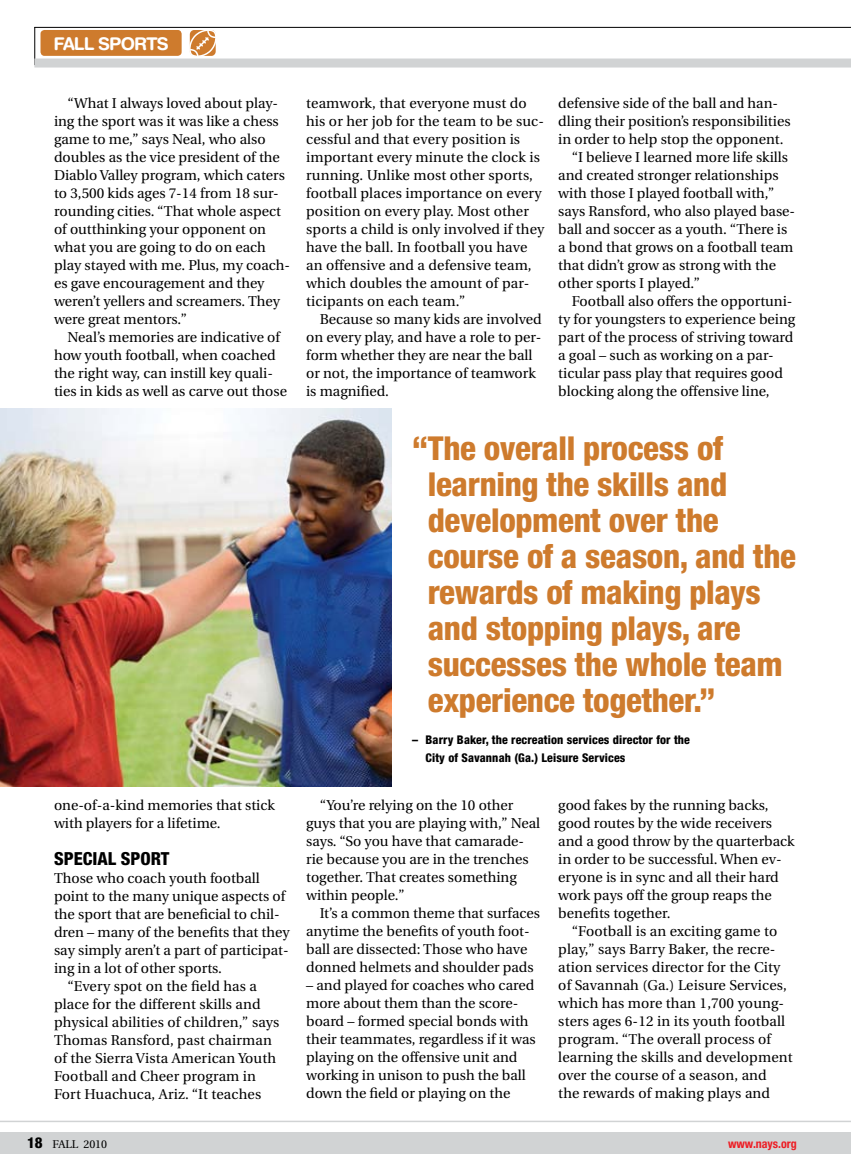
<style>
.page{position:relative;width:851px;height:1175px;background:#fff}
.page>*{position:absolute;margin:0;border:0;box-sizing:border-box;transform-origin:0 0}
.t1{font:800 condensed 33px/36px "Helvetica Neue";letter-spacing:-.01em;color:#ce7b2d}
.t2{font:800 condensed 18px "Helvetica Neue";color:#000}
.t3{font:700 17.55px "Helvetica Rounded";letter-spacing:-.05em;color:#fff}
.t4{font:14.25px/18px "Utopia";color:#000}
.t5{font:800 condensed 12px/18px "Helvetica Neue";letter-spacing:.01em;color:#000}
.t6{font:700 condensed 12px "Helvetica Neue";color:#ed1d24}
.t7{font:11.25px "Utopia";color:#000}
.s1{font-family:"Helvetica Neue";font-weight:800;font-stretch:condensed;font-size:15px}
</style>
<div class="page">
<div style="left:0;top:1132px;width:850px;height:21px;background:#d1d3d4"></div>
<hr style="left:0;top:1120px;width:850px;height:2px;background:#d1d3d4">
<hr style="left:34px;top:27px;width:816px;height:1px;background:#000">
<hr style="left:34px;top:27px;width:1px;height:38px;background:#000">
<div style="left:34px;top:58px;width:816px;height:10px;background:#d1d3d4"></div>
<svg style="left:186px;top:27px;width:33px;height:29px"></svg>
<div style="left:40px;top:30px;width:142px;height:26px;background:#ce7b2d;border-radius:4px"></div>
<img style="left:0;top:408px;width:392px;height:378px">
<p class="t3" style="left:53px;top:33px;width:117px">FALL SPORTS</p>
<p class="t4" style="left:54px;top:94px;width:238px;text-indent:14px">“What I always loved about play&shy;ing the sport was it was like a chess game to me,” says Neal, who also doubles as the vice president of the<br>Diablo Valley program, which caters to 3,500 kids ages 7-14 from 18 sur&shy;rounding cities. “That whole aspect of outthinking your opponent on what you are going to do on each play stayed with me. Plus, my coach&shy;es gave encouragement and they weren’t yellers and screamers. They were great mentors.”</p>
<p class="t4" style="left:54px;top:328px;width:234px;text-indent:13px">Neal’s memories are indicative of how youth football, when coached the right way, can instill key quali&shy;ties in kids as well as carve out those</p>
<p class="t4" style="left:54px;top:796px;width:222px">one-of-a-kind memories that stick with players for a lifetime.</p>
<p class="t2" style="left:54px;top:847px;width:117px">SPECIAL SPORT</p>
<p class="t4" style="left:54px;top:869px;width:207px">Those who coach youth football</p>
<p class="t4" style="left:54px;top:887px;width:233px">point to the many unique aspects of</p>
<p class="t4" style="left:54px;top:905px;width:227px">the sport that are beneficial to chil-</p>
<p class="t4" style="left:54px;top:923px;width:237px">dren – many of the benefits that they</p>
<p class="t4" style="left:54px;top:941px;width:236px">say simply aren’t a part of participat-</p>
<p class="t4" style="left:54px;top:959px;width:169px">ing in a lot of other sports.</p>
<p class="t4" style="left:67px;top:977px;width:191px">“Every spot on the field has a</p>
<p class="t4" style="left:54px;top:995px;width:208px">place for the different skills and</p>
<p class="t4" style="left:54px;top:1013px;width:227px">physical abilities of children,” says</p>
<p class="t4" style="left:54px;top:1031px;width:219px">Thomas Ransford, past chairman</p>
<p class="t4" style="left:54px;top:1049px;width:223px">of the Sierra Vista American Youth</p>
<p class="t4" style="left:54px;top:1067px;width:203px">Football and Cheer program in</p>
<p class="t4" style="left:54px;top:1085px;width:209px">Fort Huachuca, Ariz. “It teaches</p>
<p class="t4" style="left:306px;top:94px;width:240px">teamwork, that everyone must do his or her job for the team to be suc&shy;cessful and that every position is important every minute the clock is running. Unlike most other sports, football places importance on every position on every play. Most other sports a child is only involved if they have the ball. In football you have an offensive and a defensive team, which doubles the amount of par&shy;ticipants on each team.”</p>
<p class="t4" style="left:306px;top:310px;width:237px;text-indent:13px">Because so many kids are involved on every play, and have a role to per&shy;form whether they are near the ball or not, the importance of teamwork is magnified.</p>
<p class="t4" style="left:558px;top:94px;width:221px">defensive side of the ball and han-</p>
<p class="t4" style="left:558px;top:112px;width:234px">dling their position’s responsibilities</p>
<p class="t4" style="left:558px;top:130px;width:227px">in order to help stop the opponent.</p>
<p class="t4" style="left:571px;top:148px;width:218px">“I believe I learned more life skills</p>
<p class="t4" style="left:558px;top:166px;width:222px">and created stronger relationships</p>
<p class="t4" style="left:558px;top:184px;width:218px">with those I played football with,”</p>
<p class="t4" style="left:558px;top:202px;width:238px">says Ransford, who also played base-</p>
<p class="t4" style="left:558px;top:220px;width:230px">ball and soccer as a youth. “There is</p>
<p class="t4" style="left:558px;top:238px;width:236px">a bond that grows on a football team</p>
<p class="t4" style="left:558px;top:256px;width:219px">that didn’t grow as strong with the</p>
<p class="t4" style="left:558px;top:274px;width:143px">other sports I played.”</p>
<p class="t4" style="left:571px;top:292px;width:222px">Football also offers the opportuni-</p>
<p class="t4" style="left:558px;top:310px;width:238px">ty for youngsters to experience being</p>
<p class="t4" style="left:558px;top:328px;width:236px">part of the process of striving toward</p>
<p class="t4" style="left:558px;top:346px;width:217px">a goal – such as working on a par-</p>
<p class="t4" style="left:558px;top:364px;width:226px">ticular pass play that requires good</p>
<p class="t4" style="left:558px;top:382px;width:213px">blocking along the offensive line,</p>
<h1 class="t1" style="left:428px;top:430px;width:370px;text-indent:-16px">“The overall process of learning the skills and development over the course of a season, and the rewards of making plays and stopping plays, are successes the whole team experience together.”</h1>
<p class="t5" style="left:425px;top:730px;width:266px;text-indent:-13px">– Barry Baker, the recreation services director for the<br>City of Savannah (Ga.) Leisure Services</p>
<p class="t4" style="left:306px;top:796px;width:235px;text-indent:13px">“You’re relying on the 10 other guys that you are playing with,” Neal says. “So you have that camarade&shy;rie because you are in the trenches together. That creates something within people.”</p>
<p class="t4" style="left:306px;top:904px;width:235px;text-indent:13px">It’s a common theme that surfaces anytime the benefits of youth foot&shy;ball are dissected: Those who have donned helmets and shoulder pads</p>
<p class="t4" style="left:306px;top:976px;width:231px">– and played for coaches who cared more about them than the score&shy;board – formed special bonds with their teammates, regardless if it was playing on the offensive unit and working in unison to push the ball down the field or playing on the</p>
<p class="t4" style="left:558px;top:796px;width:238px">good fakes by the running backs, good routes by the wide receivers and a good throw by the quarterback in order to be successful. When ev&shy;eryone is in sync and all their hard work pays off the group reaps the benefits together.</p>
<p class="t4" style="left:558px;top:922px;width:236px;text-indent:13px">“Football is an exciting game to play,” says Barry Baker, the recre&shy;ation services director for the City of Savannah (Ga.) Leisure Services, which has more than 1,700 young&shy;sters ages 6-12 in its youth football program. “The overall process of learning the skills and development over the course of a season, and<br>the rewards of making plays and</p>
<p class="t7" style="left:27px;top:1137px;width:82px"><span class="s1">18</span> FALL 2010</p>
<p class="t6" style="left:728px;top:1136px;width:70px">www.nays.org</p>
</div>
